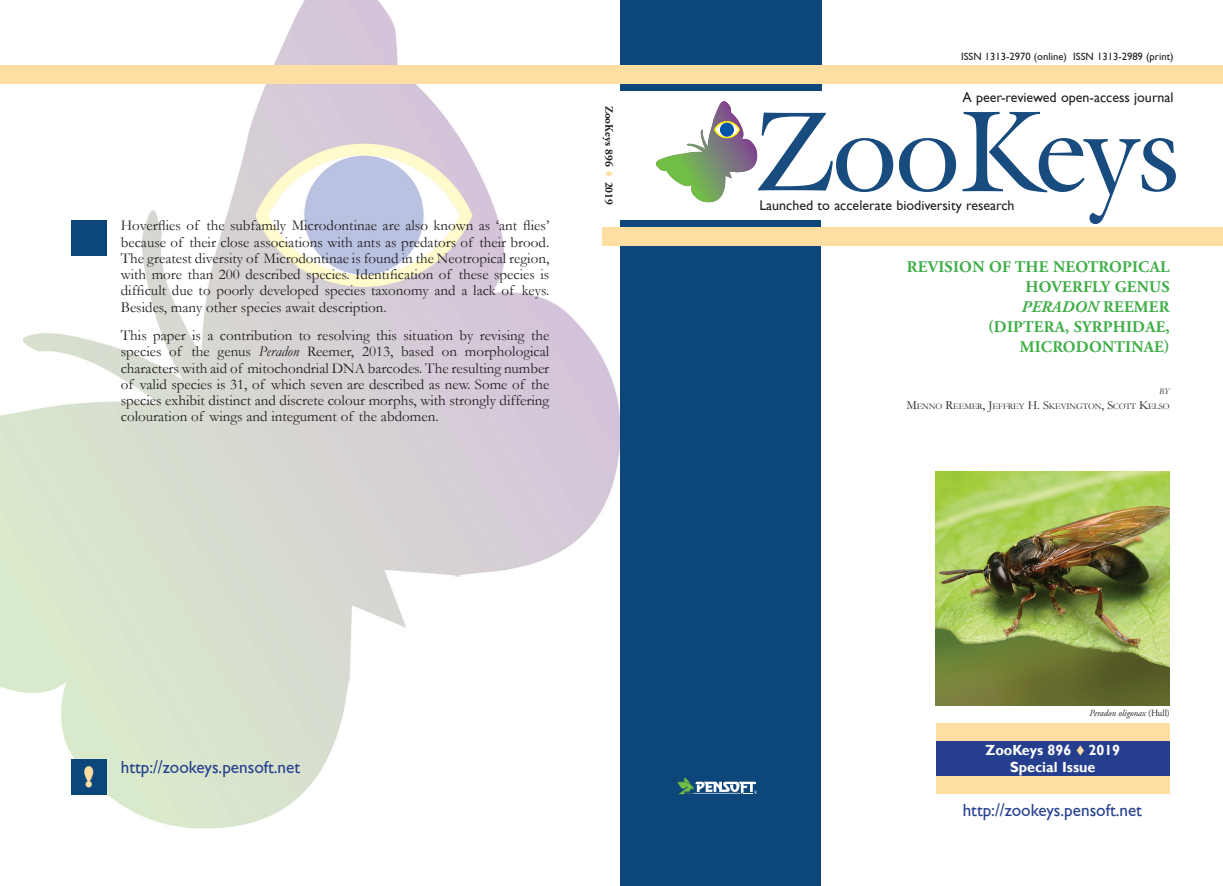
<style>
.page{position:relative;width:1223px;height:886px;background:#fff}
.page>*{position:absolute;margin:0;border:0;box-sizing:border-box;transform-origin:0 0}
.t1{font:800 27.12px "Gill Sans";color:#ffdea4}
.t2{font:17.5px "Gill Sans";color:#253f8e}
.t3{font:700 16.25px/20px "Adobe Garamond Pro";letter-spacing:.015em;color:#40ae49;text-align:right}
.t4{font:15px/16.2px "Garamond";color:#231f20;text-align:justify}
.t5{font:700 14.62px/17.6px "Gill Sans";color:#fff;text-align:center}
.t6{font:14px "Gill Sans";color:#231f20}
.t7{font:700 11.25px "Adobe Garamond Pro";color:#231f20}
.t8{font:10.62px "Gill Sans";color:#231f20}
.t9{font:italic 9.38px "Adobe Garamond Pro";color:#231f20;scale:.95 1}
.t10{font:8.75px/15px "Garamond";letter-spacing:-.015em;color:#231f20;text-align:right}
.s1{font-style:italic}
.s2{color:#ffdea4}
.s3{font-size:12.5px}
.s4{font-style:normal}
</style>
<div class="page">
<img style="left:0;top:0;width:648px;height:829px">
<div style="left:620px;top:221px;width:201px;height:665px;background:#0d467b"></div>
<div style="left:620px;top:0;width:202px;height:91px;background:#0d467b"></div>
<svg style="left:677px;top:777px;width:80px;height:17px"></svg>
<div style="left:0;top:65px;width:1223px;height:19px;background:#ffdea4"></div>
<div style="left:602px;top:228px;width:621px;height:18px;background:#ffdea4"></div>
<svg style="left:656px;top:101px;width:237px;height:102px"></svg>
<svg style="left:899px;top:138px;width:57px;height:54px"></svg>
<svg style="left:962px;top:112px;width:213px;height:112px"></svg>
<div style="left:936px;top:740px;width:234px;height:36px;background:#253f8e"></div>
<div style="left:936px;top:723px;width:234px;height:17px;background:#ffdea4"></div>
<div style="left:936px;top:776px;width:234px;height:18px;background:#ffdea4"></div>
<div style="left:71px;top:759px;width:36px;height:35px;background:#0d467b"></div>
<div style="left:71px;top:221px;width:35px;height:35px;background:#0d467b"></div>
<img style="left:936px;top:472px;width:234px;height:233px">
<p class="t4" style="left:121px;top:217px;width:430px">Hoverflies of the subfamily Microdontinae are also known as ‘ant flies’ because of their close associations with ants as predators of their brood.<br>The greatest diversity of Microdontinae is found in the Neotropical region, with more than 200 described species. Identification of these species is difficult due to poorly developed species taxonomy and a lack of keys.<br>Besides, many other species await description.</p>
<p class="t4" style="left:121px;top:327px;width:430px">This paper is a contribution to resolving this situation by revising the species of the genus <span class="s1">Peradon</span> Reemer, 2013, based on morphological characters with aid of mitochondrial DNA barcodes. The resulting number of valid species is 31, of which seven are described as new. Some of the species exhibit distinct and discrete colour morphs, with strongly differing colouration of wings and integument of the abdomen.</p>
<p class="t7" style="left:616px;top:106px;width:101px;rotate:90deg">ZooKeys 896 <span class="s2">▼</span> 2019</p>
<h1 class="t1" style="left:84px;top:760px;width:12px">!</h1>
<p class="t2" style="left:121px;top:757px;width:181px">http://zookeys.pensoft.net</p>
<p class="t8" style="left:961px;top:50px;width:214px">ISSN 1313-2970 (online) ISSN 1313-2989 (print)</p>
<p class="t6" style="left:962px;top:89px;width:213px">A peer-reviewed open-access journal</p>
<p class="t6" style="left:759px;top:197px;width:257px">Launched to accelerate biodiversity research</p>
<p class="t3" style="left:907px;top:257px;width:264px">REVISION OF THE NEOTROPICAL<br>HOVERFLY GENUS<br><span class="s1">PERADON</span> REEMER<br>(DIPTERA, SYRPHIDAE,<br>MICRODONTINAE)</p>
<p class="t10" style="left:906px;top:383px;width:265px"><span class="s1">by<br></span><span class="s3">M</span>ENNO <span class="s3">R</span>EEMER<span class="s3">, J</span>EFFREY <span class="s3">H. S</span>KEVINGTON<span class="s3">, S</span>COTT <span class="s3">K</span>ELSO</p>
<p class="t9" style="left:1089px;top:707px;width:86px">Peradon oligonax <span class="s4">(Hull)</span></p>
<p class="t5" style="left:985px;top:741px;width:136px">ZooKeys 896 <span class="s2">▼</span> 2019<br>Special Issue</p>
<p class="t2" style="left:963px;top:800px;width:181px">http://zookeys.pensoft.net</p>
</div>
